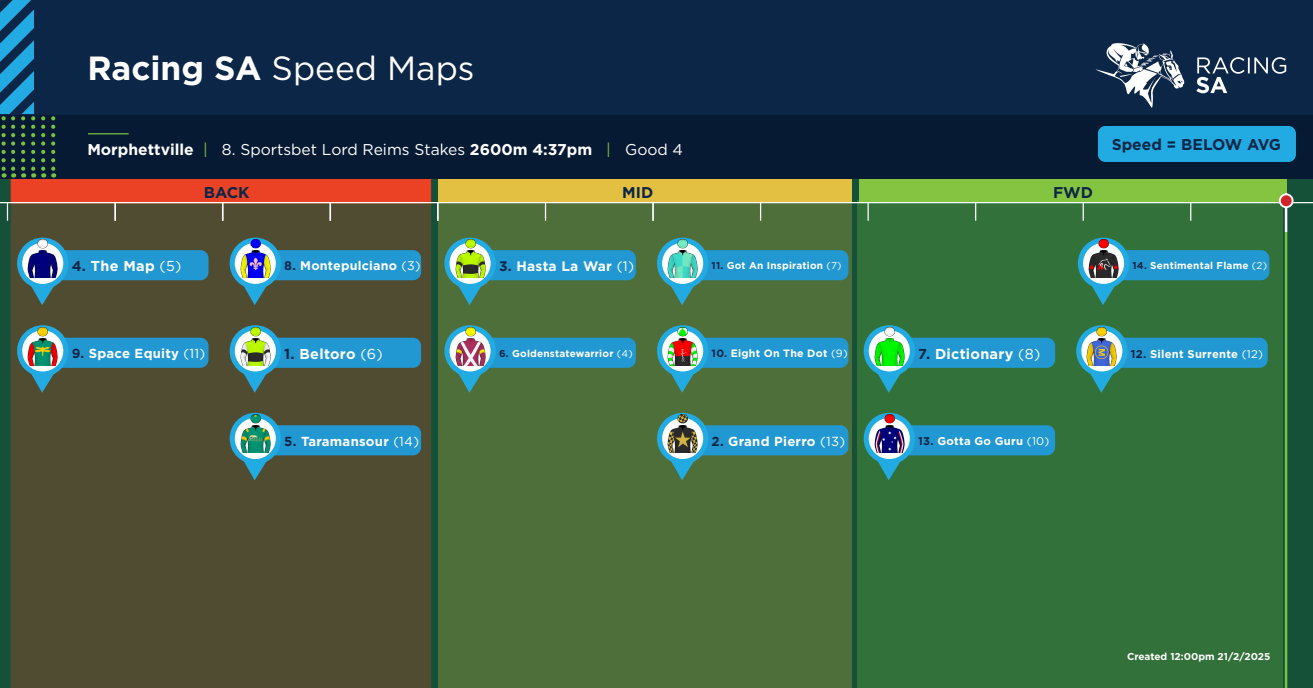
<style>
.page{position:relative;width:1313px;height:688px;background:#fff}
.page>*{position:absolute;margin:0;border:0;box-sizing:border-box;transform-origin:0 0}
.t1{font:33.5px "Gotham HTF";color:#fff}
.t2{font:15.62px "Gotham";color:#fff}
.t3{font:700 15.62px "Gotham HTF";color:#0c2647}
.t4{font:700 14.38px "Gotham HTF";letter-spacing:.02em;color:#fff}
.t5{font:700 13.75px "Gotham HTF";letter-spacing:.02em;color:#fff}
.t6{font:700 13.12px "Gotham HTF";letter-spacing:.02em;color:#fff}
.t7{font:700 12.5px "Gotham HTF";letter-spacing:.02em;color:#fff}
.t8{font:700 11.25px "Gotham HTF";letter-spacing:.02em;color:#fff}
.t9{font:700 10.62px "Gotham HTF";letter-spacing:.02em;color:#fff}
.t10{font:700 10px "Gotham HTF";letter-spacing:.02em;color:#fff}
.t11{font:700 10px "Gotham";color:#fff}
.s1{font-weight:700}
.s2{font-family:"Gotham HTF";font-weight:700}
.s3{font-family:"Gotham HTF";color:#79c142}
.s4{font-family:"Gotham HTF"}
.s5{color:#0c2647}
.s6{font-family:"Gotham";font-weight:400}
</style>
<div class="page">
<div style="left:0;top:149px;width:1312px;height:539px;background:#155138"></div>
<div style="left:11px;top:203px;width:420px;height:485px;background:#504c32"></div>
<div style="left:11px;top:178px;width:420px;height:25px;background:#eb4225;border:1px solid #eb3e26"></div>
<div style="left:438px;top:178px;width:413px;height:25px;background:#e3c042"></div>
<div style="left:858px;top:178px;width:428px;height:25px;background:#84c440"></div>
<div style="left:438px;top:203px;width:413px;height:485px;background:#4e6f3a"></div>
<div style="left:857px;top:200px;width:426px;height:488px;background:#33713a"></div>
<div style="left:0;top:0;width:1312px;height:178px;background:#0c2647"></div>
<hr style="left:0;top:202px;width:1312px;height:1px;background:#fff">
<div style="left:0;top:115px;width:1312px;height:63px;background:#071a34"></div>
<svg style="left:545px;top:203px;width:1px;height:18px"></svg>
<hr style="left:88px;top:133px;width:41px;height:1px;background:#79c142">
<svg style="left:1196px;top:57px;width:90px;height:36px"></svg>
<svg style="left:1095px;top:43px;width:89px;height:65px"></svg>
<svg style="left:652px;top:203px;width:1px;height:18px"></svg>
<svg style="left:760px;top:203px;width:1px;height:18px"></svg>
<svg style="left:867px;top:203px;width:1px;height:18px"></svg>
<svg style="left:975px;top:203px;width:1px;height:18px"></svg>
<svg style="left:1082px;top:203px;width:1px;height:18px"></svg>
<svg style="left:1190px;top:203px;width:1px;height:18px"></svg>
<svg style="left:41px;top:116px;width:4px;height:61px"></svg>
<svg style="left:51px;top:116px;width:4px;height:61px"></svg>
<svg style="left:0;top:0;width:35px;height:177px"></svg>
<hr style="left:1284px;top:231px;width:3px;height:457px;background:#79c142">
<hr style="left:1284px;top:193px;width:3px;height:39px;background:#fff">
<div style="left:1279px;top:194px;width:13px;height:13px;background:#d1232a;border-radius:50%"></div>
<div style="left:1278px;top:193px;width:15px;height:15px;border:2px solid #fff;border-radius:50%"></div>
<svg style="left:7px;top:203px;width:1px;height:18px"></svg>
<svg style="left:114px;top:203px;width:2px;height:18px"></svg>
<svg style="left:222px;top:203px;width:1px;height:18px"></svg>
<svg style="left:329px;top:203px;width:2px;height:18px"></svg>
<svg style="left:437px;top:203px;width:1px;height:18px"></svg>
<div style="left:1098px;top:126px;width:197px;height:36px;background:#22abe2;border-radius:8px"></div>
<svg style="left:17px;top:238px;width:191px;height:67px;background:#3f717c"></svg>
<img style="left:26px;top:239px;width:33px;height:39px">
<svg style="left:230px;top:238px;width:191px;height:67px;background:#3f717c"></svg>
<img style="left:238px;top:239px;width:34px;height:39px">
<svg style="left:17px;top:325px;width:191px;height:67px;background:#3f717c"></svg>
<img style="left:26px;top:327px;width:33px;height:38px">
<svg style="left:230px;top:325px;width:191px;height:67px;background:#3f717c"></svg>
<img style="left:238px;top:327px;width:34px;height:38px">
<svg style="left:230px;top:413px;width:191px;height:67px;background:#3f717c"></svg>
<img style="left:238px;top:414px;width:34px;height:39px">
<svg style="left:444px;top:238px;width:192px;height:67px"></svg>
<img style="left:453px;top:239px;width:33px;height:39px">
<svg style="left:657px;top:238px;width:191px;height:67px"></svg>
<img style="left:665px;top:239px;width:34px;height:39px">
<svg style="left:444px;top:325px;width:192px;height:67px"></svg>
<img style="left:453px;top:327px;width:33px;height:38px">
<svg style="left:657px;top:325px;width:191px;height:67px"></svg>
<img style="left:665px;top:327px;width:34px;height:38px">
<svg style="left:657px;top:413px;width:191px;height:67px"></svg>
<img style="left:665px;top:414px;width:34px;height:39px">
<svg style="left:1077px;top:238px;width:192px;height:67px"></svg>
<img style="left:1086px;top:239px;width:34px;height:39px">
<svg style="left:863px;top:325px;width:192px;height:67px"></svg>
<img style="left:872px;top:327px;width:33px;height:38px">
<svg style="left:1076px;top:325px;width:191px;height:67px"></svg>
<img style="left:1085px;top:327px;width:33px;height:38px">
<svg style="left:863px;top:413px;width:192px;height:67px"></svg>
<img style="left:872px;top:414px;width:33px;height:39px">
<p class="t1" style="left:87px;top:49px;width:389px"><span class="s1">Racing SA</span> Speed Maps</p>
<p class="t2" style="left:87px;top:141px;width:597px"><span class="s2">Morphettville</span> <span class="s3">|</span> <span class="s4">8.</span> Sportsbet Lord Reims Stakes <span class="s2">2600m 4:37pm</span> <span class="s3">|</span> Good 4</p>
<p class="t3" style="left:204px;top:184px;width:47px">BACK</p>
<p class="t3" style="left:622px;top:183px;width:33px">MID</p>
<p class="t3" style="left:1053px;top:184px;width:41px">FWD</p>
<p class="t3" style="left:1111px;top:135px;width:171px">Speed = BELOW AVG</p>
<p class="t4" style="left:72px;top:258px;width:111px"><span class="s5">4.</span> The Map <span class="s6">(5)</span></p>
<p class="t7" style="left:284px;top:259px;width:138px"><span class="s5">8.</span> Montepulciano <span class="s6">(3)</span></p>
<p class="t5" style="left:499px;top:258px;width:136px"><span class="s5">3.</span> Hasta La War <span class="s6">(1)</span></p>
<p class="t10" style="left:711px;top:260px;width:131px"><span class="s5">11.</span> Got An Inspiration <span class="s6">(7)</span></p>
<p class="t10" style="left:1132px;top:260px;width:136px"><span class="s5">14.</span> Sentimental Flame <span class="s6">(2)</span></p>
<p class="t6" style="left:72px;top:346px;width:135px"><span class="s5">9.</span> Space Equity <span class="s6">(11)</span></p>
<p class="t4" style="left:284px;top:345px;width:100px"><span class="s5">1.</span> Beltoro <span class="s6">(6)</span></p>
<p class="t6" style="left:284px;top:433px;width:136px"><span class="s5">5.</span> Taramansour <span class="s6">(14)</span></p>
<p class="t10" style="left:499px;top:347px;width:135px"><span class="s5">6.</span> Goldenstatewarrior <span class="s6">(4)</span></p>
<p class="t9" style="left:711px;top:347px;width:137px"><span class="s5">10.</span> Eight On The Dot <span class="s6">(9)</span></p>
<p class="t6" style="left:711px;top:433px;width:135px"><span class="s5">2.</span> Grand Pierro <span class="s6">(13)</span></p>
<p class="t4" style="left:918px;top:345px;width:124px"><span class="s5">7.</span> Dictionary <span class="s6">(8)</span></p>
<p class="t8" style="left:1130px;top:347px;width:134px"><span class="s5">12.</span> Silent Surrente <span class="s6">(12)</span></p>
<p class="t8" style="left:918px;top:434px;width:133px"><span class="s5">13.</span> Gotta Go Guru <span class="s6">(10)</span></p>
<p class="t11" style="left:1127px;top:650px;width:145px">Created 12:00pm 21/2/2025</p>
</div>
